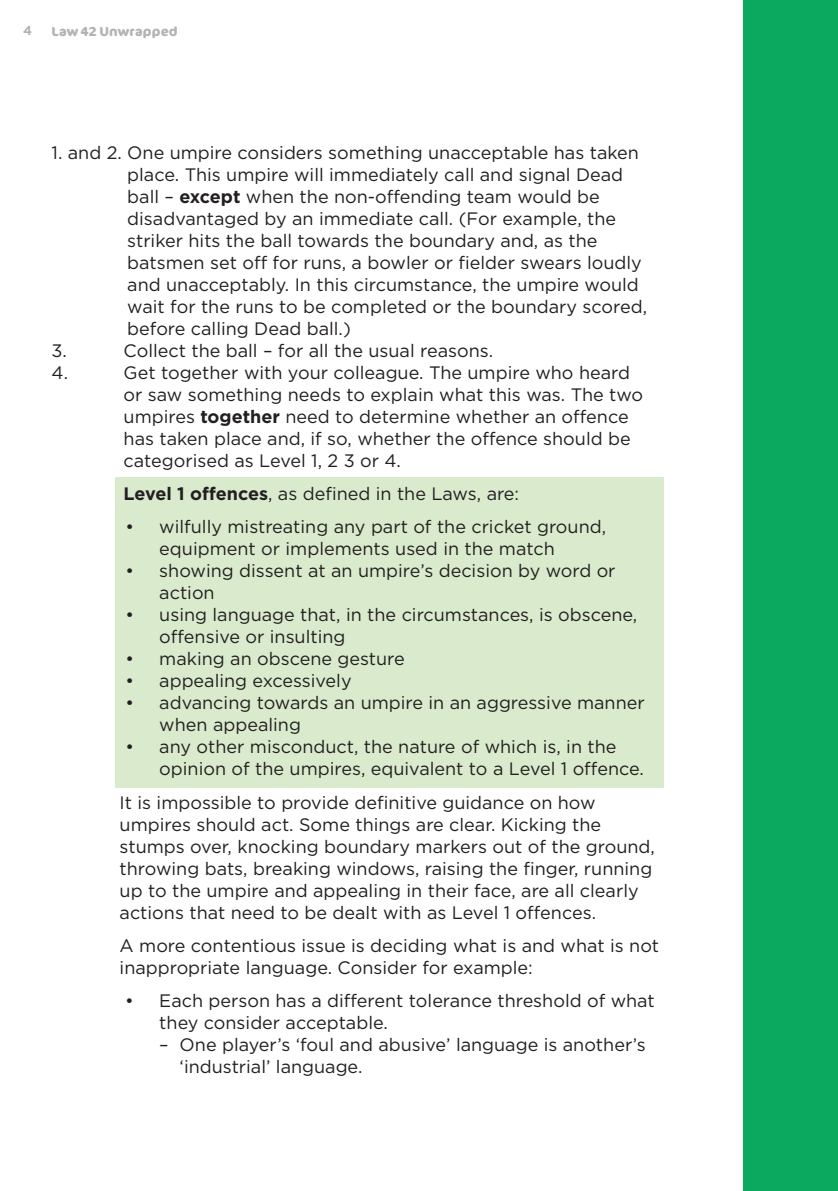
<style>
.page{position:relative;width:838px;height:1191px;background:#fff}
.page>*{position:absolute;margin:0;border:0;box-sizing:border-box;transform-origin:0 0}
.t1{font:18px/22px "Gotham";color:#231f20}
.t2{font:700 13px "Cocon";letter-spacing:.01em;color:#b2b3b7}
.t3{font:700 13px "Gotham";color:#b2b3b7}
.s1{font-weight:700}
</style>
<div class="page">
<div style="left:743px;top:0;width:95px;height:1191px;background:#0ba860"></div>
<div style="left:116px;top:477px;width:548px;height:310px;background:#d9ebcc"></div>
<p class="t3" style="left:23px;top:22px;width:10px">4</p>
<p class="t2" style="left:52px;top:23px;width:128px">Law 42 Unwrapped</p>
<p class="t1" style="left:52px;top:141px;width:589px">1. and 2. One umpire considers something unacceptable has taken</p>
<p class="t1" style="left:127px;top:163px;width:497px">place. This umpire will immediately call and signal Dead</p>
<p class="t1" style="left:127px;top:185px;width:474px">ball – <span class="s1">except</span> when the non-offending team would be</p>
<p class="t1" style="left:127px;top:207px;width:490px">disadvantaged by an immediate call. (For example, the</p>
<p class="t1" style="left:127px;top:229px;width:472px">striker hits the ball towards the boundary and, as the</p>
<p class="t1" style="left:127px;top:251px;width:516px">batsmen set off for runs, a bowler or fielder swears loudly</p>
<p class="t1" style="left:127px;top:273px;width:513px">and unacceptably. In this circumstance, the umpire would</p>
<p class="t1" style="left:127px;top:295px;width:521px">wait for the runs to be completed or the boundary scored,</p>
<p class="t1" style="left:127px;top:317px;width:225px">before calling Dead ball.)</p>
<p class="t1" style="left:52px;top:339px;width:17px">3.</p>
<p class="t1" style="left:124px;top:339px;width:371px">Collect the ball – for all the usual reasons.</p>
<p class="t1" style="left:52px;top:361px;width:18px">4.</p>
<p class="t1" style="left:124px;top:361px;width:521px">Get together with your colleague. The umpire who heard or saw something needs to explain what this was. The two umpires <span class="s1">together</span> need to determine whether an offence has taken place and, if so, whether the offence should be categorised as Level 1, 2 3 or 4.</p>
<p class="t1" style="left:124px;top:482px;width:397px"><span class="s1">Level 1 offences</span>, as defined in the Laws, are:</p>
<p class="t1" style="left:159px;top:515px;width:448px;text-indent:-34px">• wilfully mistreating any part of the cricket ground, equipment or implements used in the match</p>
<p class="t1" style="left:159px;top:559px;width:458px;text-indent:-34px">• showing dissent at an umpire’s decision by word or action</p>
<p class="t1" style="left:159px;top:603px;width:480px;text-indent:-34px">• using language that, in the circumstances, is obscene, offensive or insulting</p>
<p class="t1" style="left:126px;top:647px;width:281px">• making an obscene gesture</p>
<p class="t1" style="left:126px;top:669px;width:228px">• appealing excessively</p>
<p class="t1" style="left:159px;top:691px;width:487px;text-indent:-34px">• advancing towards an umpire in an aggressive manner when appealing</p>
<p class="t1" style="left:159px;top:735px;width:486px;text-indent:-34px">• any other misconduct, the nature of which is, in the opinion of the umpires, equivalent to a Level 1 offence.</p>
<p class="t1" style="left:120px;top:791px;width:537px">It is impossible to provide definitive guidance on how umpires should act. Some things are clear. Kicking the stumps over, knocking boundary markers out of the ground, throwing bats, breaking windows, raising the finger, running up to the umpire and appealing in their face, are all clearly actions that need to be dealt with as Level 1 offences.</p>
<p class="t1" style="left:120px;top:934px;width:541px">A more contentious issue is deciding what is and what is not inappropriate language. Consider for example:</p>
<p class="t1" style="left:159px;top:989px;width:497px;text-indent:-34px">• Each person has a different tolerance threshold of what they consider acceptable.</p>
<p class="t1" style="left:180px;top:1033px;width:468px;text-indent:-20px">– One player’s ‘foul and abusive’ language is another’s ‘industrial’ language.</p>
</div>
